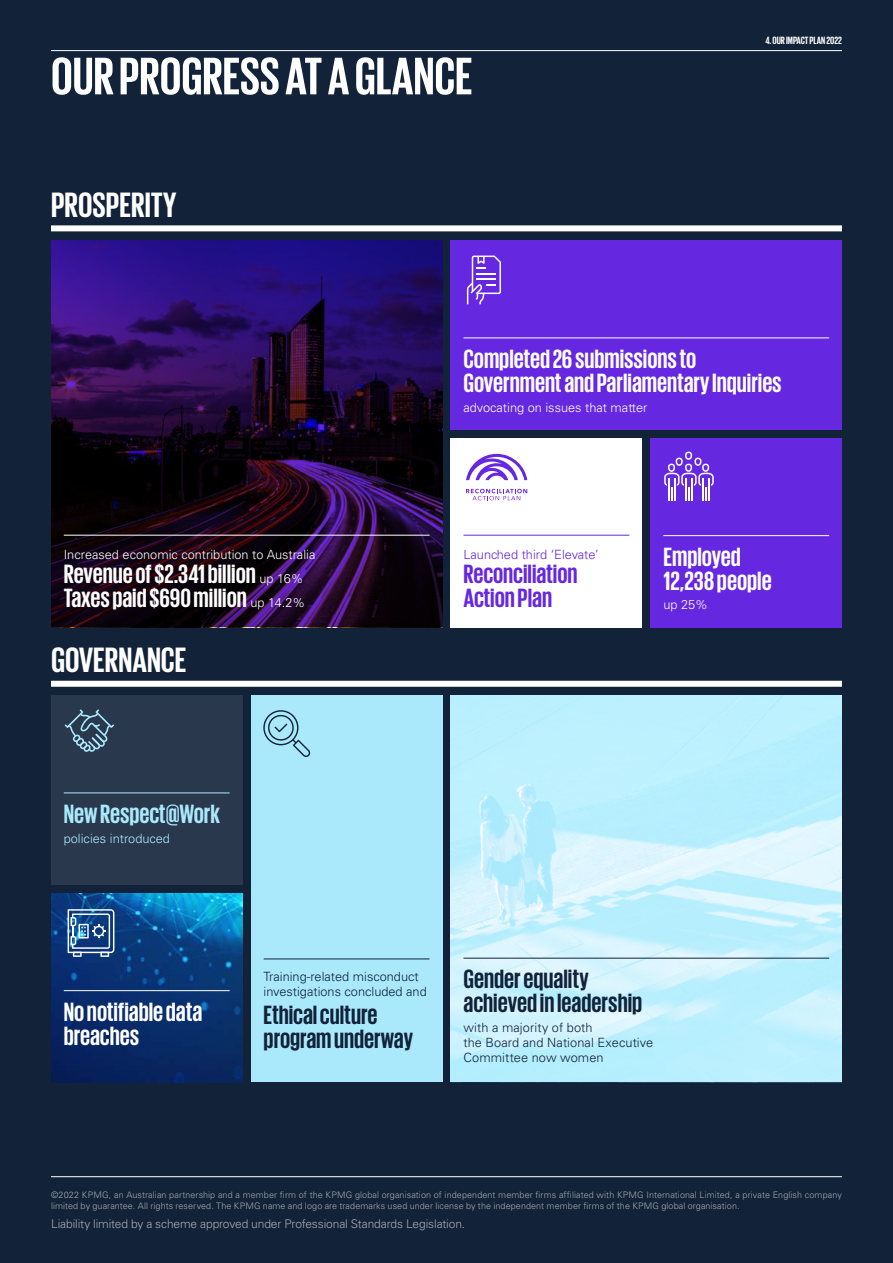
<style>
.page{position:relative;width:893px;height:1263px;background:#112239}
.page>*{position:absolute;margin:0;border:0;box-sizing:border-box;transform-origin:0 0}
.t1{font:700 54px "KPMG";color:#fff}
.t2{font:700 36px "KPMG";color:#fff}
.t3{font:700 27px/24px "KPMG";color:#fff}
.t4{font:700 27px/24px "KPMG";color:#112239}
.t5{font:700 27px/24px "KPMG";color:#6627e1}
.t6{font:700 27px "KPMG";color:#aae9fc}
.t7{font:300 12.75px/15.3px "Univers LT Std";color:#112239}
.t8{font:300 12.75px "Univers LT Std";color:#fff}
.t9{font:300 12.75px "Univers LT Std";color:#6627e1}
.t10{font:300 12.75px "Univers LT Std";color:#aae9fc}
.t11{font:300 12px "Univers LT Std";letter-spacing:-.01em;color:#a7a9ac}
.t12{font:700 10.8px "KPMG";color:#fff}
.t13{font:300 9px/10.8px "Univers LT Std";letter-spacing:.01em;color:#a7a9ac}
.s1{font-family:"Univers LT Std";font-weight:300;font-size:12.75px}
</style>
<div class="page">
<hr style="left:51px;top:50px;width:791px;height:1px;background:#fff">
<hr style="left:51px;top:1176px;width:791px;height:1px;background:#fff">
<svg style="left:51px;top:240px;width:391px;height:387px;background:#1e093c"></svg>
<div style="left:651px;top:438px;width:191px;height:189px;background:#6627e1"></div>
<div style="left:451px;top:438px;width:191px;height:189px;background:#fff"></div>
<div style="left:451px;top:240px;width:391px;height:189px;background:#6627e1"></div>
<hr style="left:64px;top:535px;width:365px;height:1px;background:#fff">
<hr style="left:663px;top:535px;width:166px;height:1px;background:#fff">
<hr style="left:463px;top:338px;width:366px;height:1px;background:#fff">
<hr style="left:463px;top:535px;width:166px;height:1px;background:#6627e1">
<svg style="left:664px;top:452px;width:50px;height:48px"></svg>
<svg style="left:467px;top:256px;width:34px;height:48px"></svg>
<svg style="left:466px;top:453px;width:61px;height:27px"></svg>
<svg style="left:466px;top:489px;width:61px;height:11px"></svg>
<img style="left:51px;top:893px;width:191px;height:189px">
<div style="left:251px;top:695px;width:191px;height:387px;background:#aae9fc"></div>
<svg style="left:451px;top:695px;width:391px;height:387px;background:#c3f0fd"></svg>
<div style="left:51px;top:695px;width:191px;height:189px;background:#29384d"></div>
<hr style="left:64px;top:990px;width:166px;height:1px;background:#fff">
<hr style="left:264px;top:959px;width:165px;height:1px;background:#112239">
<hr style="left:64px;top:793px;width:166px;height:1px;background:#aae9fc">
<hr style="left:463px;top:958px;width:366px;height:1px;background:#112239">
<svg style="left:68px;top:909px;width:46px;height:48px;background:#5278a7"></svg>
<svg style="left:65px;top:709px;width:49px;height:43px"></svg>
<svg style="left:263px;top:710px;width:48px;height:47px"></svg>
<div style="left:51px;top:225px;width:791px;height:6px;background:#fff"></div>
<div style="left:51px;top:681px;width:791px;height:6px;background:#fff"></div>
<h1 class="t1" style="left:51px;top:49px;width:423px">OUR PROGRESS AT A GLANCE</h1>
<h2 class="t2" style="left:51px;top:187px;width:127px">PROSPERITY</h2>
<p class="t12" style="left:765px;top:35px;width:78px">4. OUR IMPACT PLAN 2022</p>
<h3 class="t3" style="left:463px;top:346px;width:320px">Completed 26 submissions to<br>Government and Parliamentary Inquiries</h3>
<h3 class="t8" style="left:463px;top:399px;width:186px">advocating on issues that matter</h3>
<h3 class="t8" style="left:64px;top:547px;width:253px">Increased economic contribution to Australia</h3>
<h3 class="t3" style="left:64px;top:561px;width:243px">Revenue of $2.341 billion <span class="s1">up 16%<br></span>Taxes paid $690million <span class="s1">up 14.2%</span></h3>
<h2 class="t2" style="left:51px;top:642px;width:137px">GOVERNANCE</h2>
<h3 class="t9" style="left:463px;top:547px;width:137px">Launched third ‘Elevate’</h3>
<h3 class="t5" style="left:463px;top:561px;width:116px">Reconciliation<br>Action Plan</h3>
<h3 class="t3" style="left:663px;top:544px;width:110px">Employed<br>12,238 people</h3>
<h3 class="t8" style="left:663px;top:597px;width:46px">up 25%</h3>
<h3 class="t6" style="left:64px;top:800px;width:158px">New Respect@Work</h3>
<h3 class="t10" style="left:64px;top:830px;width:108px">policies introduced</h3>
<h3 class="t3" style="left:64px;top:999px;width:140px">No notifiable data breaches</h3>
<h3 class="t7" style="left:264px;top:968px;width:165px">Training-related misconduct investigations concluded and</h3>
<h3 class="t4" style="left:264px;top:1002px;width:151px">Ethical culture program underway</h3>
<h3 class="t4" style="left:463px;top:966px;width:180px">Gender equality achieved in leadership</h3>
<h3 class="t7" style="left:463px;top:1019px;width:191px">with a majority of both<br>the Board and National Executive<br>Committee now women</h3>
<p class="t13" style="left:51px;top:1189px;width:792px">©2022 KPMG, an Australian partnership and a member firm of the KPMG global organisation of independent member firms affiliated with KPMG International Limited, a private English company limited by guarantee. All rights reserved. The KPMG name and logo are trademarks used under license by the independent member firms of the KPMG global organisation.</p>
<h3 class="t11" style="left:51px;top:1216px;width:416px">Liability limited by a scheme approved under Professional Standards Legislation.</h3>
</div>
